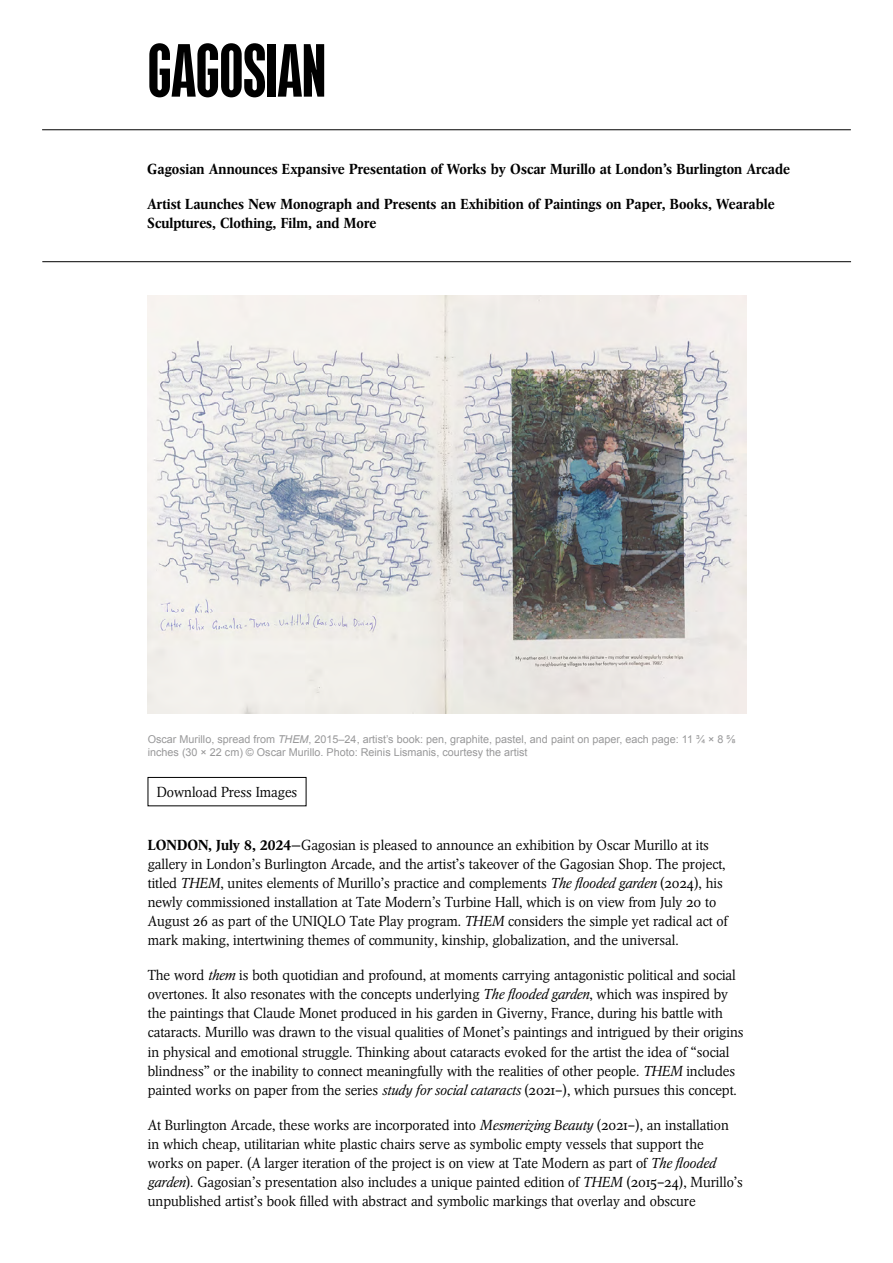
<style>
.page{position:relative;width:893px;height:1263px;background:#fff}
.page>*{position:absolute;margin:0;border:0;box-sizing:border-box;transform-origin:0 0}
.t1{font:75px "GAGOSIANHEADLINE";color:#000}
.t2{font:300 14.4px/19px "Arena New BQ";color:#000}
.t3{font:500 14.4px/19px "Arena New BQ";letter-spacing:.005em;color:#000}
.t4{font:10.8px/12.9px "Arial";color:#989899}
.s1{font-style:italic}
.s2{font-weight:500}
</style>
<div class="page">
<hr style="left:42px;top:129px;width:809px;height:1px;background:#000">
<img style="left:148px;top:295px;width:599px;height:418px">
<hr style="left:42px;top:261px;width:809px;height:1px;background:#000">
<div style="left:148px;top:777px;width:158px;height:29px;border:1px solid #000"></div>
<h1 class="t1" style="left:148px;top:39px;width:180px">GAGOSIAN</h1>
<p class="t3" style="left:147px;top:160px;width:644px">Gagosian Announces Expansive Presentation of Works by Oscar Murillo at London’s Burlington Arcade</p>
<p class="t3" style="left:147px;top:195px;width:629px">Artist Launches New Monograph and Presents an Exhibition of Paintings on Paper, Books, Wearable<br>Sculptures, Clothing, Film, and More</p>
<p class="t4" style="left:148px;top:732px;width:589px">Oscar Murillo, spread from <span class="s1">THEM</span>, 2015–24, artist’s book: pen, graphite, pastel, and paint on paper, each page: 11 ¾ × 8 ⅝ inches (30 × 22 cm) © Oscar Murillo. Photo: Reinis Lismanis, courtesy the artist</p>
<p class="t2" style="left:157px;top:783px;width:142px">Download Press Images</p>
<p class="t2" style="left:148px;top:836px;width:581px"><span class="s2">LONDON, July 8, 2024</span>—Gagosian is pleased to announce an exhibition by Oscar Murillo at its gallery in London’s Burlington Arcade, and the artist’s takeover of the Gagosian Shop. The project, titled <span class="s1">THEM</span>, unites elements of Murillo’s practice and complements <span class="s1">The flooded garden</span> (2024), his newly commissioned installation at Tate Modern’s Turbine Hall, which is on view from July 20 to August 26 as part of the UNIQLO Tate Play program. <span class="s1">THEM</span> considers the simple yet radical act of mark making, intertwining themes of community, kinship, globalization, and the universal.</p>
<p class="t2" style="left:148px;top:966px;width:597px">The word <span class="s1">them</span> is both quotidian and profound, at moments carrying antagonistic political and social overtones. It also resonates with the concepts underlying <span class="s1">The flooded garden</span>, which was inspired by the paintings that Claude Monet produced in his garden in Giverny, France, during his battle with cataracts. Murillo was drawn to the visual qualities of Monet’s paintings and intrigued by their origins in physical and emotional struggle. Thinking about cataracts evoked for the artist the idea of “social blindness” or the inability to connect meaningfully with the realities of other people. <span class="s1">THEM</span> includes painted works on paper from the series <span class="s1">study for social cataracts</span> (2021–), which pursues this concept.</p>
<p class="t2" style="left:148px;top:1115px;width:597px">At Burlington Arcade, these works are incorporated into <span class="s1">Mesmerizing Beauty</span> (2021–), an installation in which cheap, utilitarian white plastic chairs serve as symbolic empty vessels that support the works on paper. (A larger iteration of the project is on view at Tate Modern as part of <span class="s1">The flooded garden</span>). Gagosian’s presentation also includes a unique painted edition of <span class="s1">THEM</span> (2015–24), Murillo’s unpublished artist’s book filled with abstract and symbolic markings that overlay and obscure</p>
</div>
